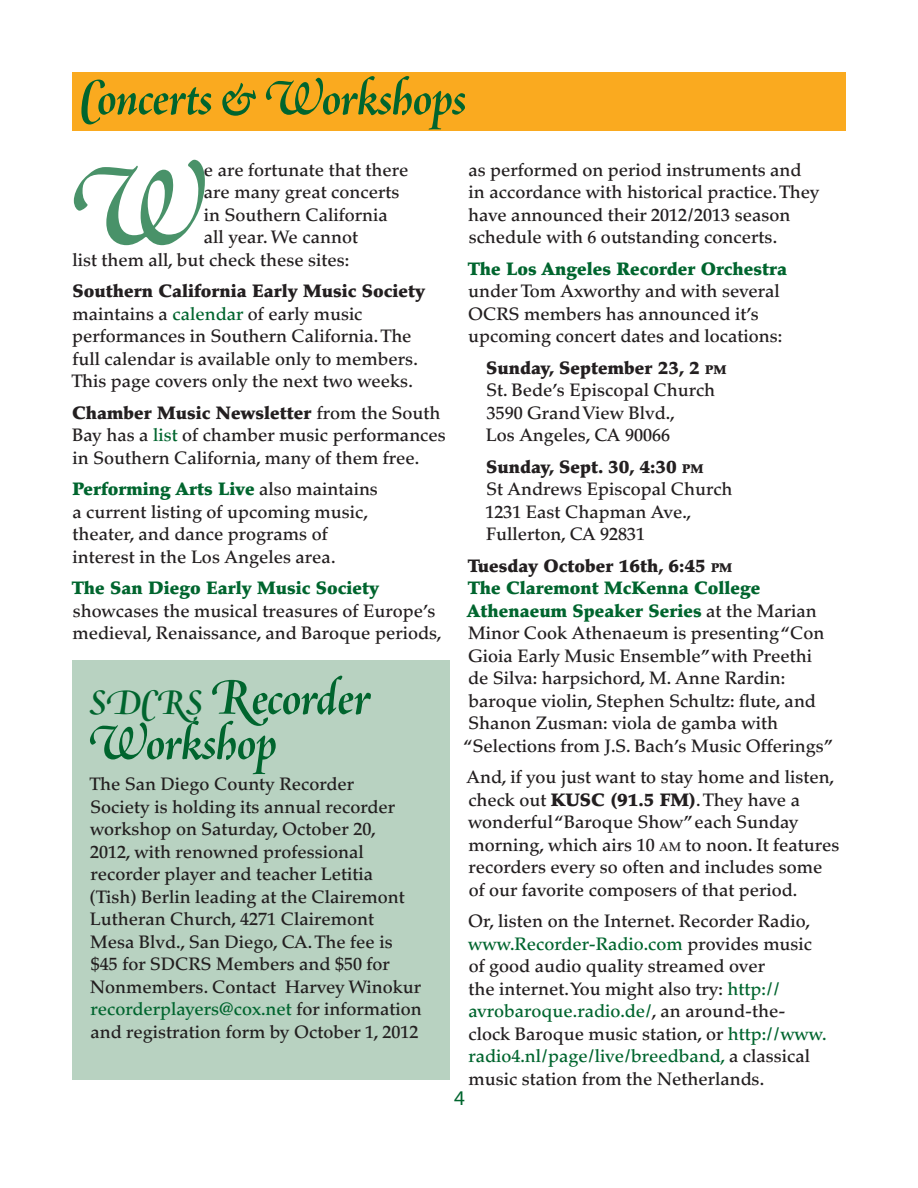
<style>
.page{position:relative;width:918px;height:1188px;background:#fff}
.page>*{position:absolute;margin:0;border:0;box-sizing:border-box;transform-origin:0 0}
.Text{font:124.5px "Adobe Jenson MM Sw 600 72";color:#499269}
.Head_1{font:54px/45px "Adobe Jenson MM Sw 600 36";letter-spacing:-.015em;color:#00652e}
.Head_1-2{font:21px "Myriad Pro";color:#00652e}
.Text-2{font:500 18px/22.5px "Palatino";color:#231f20}
.s1{font-weight:900;color:#00652e}
.s2{font-weight:900}
.s3{font-weight:900;font-size:12.6px}
.s4{font-size:12.6px}
.s5{color:#00652e}
.s6{font-family:"Adobe Jenson MM Sw SC700 600 36";font-size:37.8px}
</style>
<div class="page">
<div style="left:72px;top:72px;width:774px;height:58px;background:#faaa1f"></div>
<div style="left:72px;top:661px;width:378px;height:419px;background:#b8d2c1"></div>
<p class="Head_1" style="left:80px;top:79px;width:388px">Concerts &amp; Workshops</p>
<p class="Text" style="left:68px;top:140px;width:137px">W</p>
<p class="Text-2" style="left:204px;top:159px;width:206px">e are fortunate that there</p>
<p class="Text-2" style="left:468px;top:159px;width:353px">as performed on period instruments and in accordance with historical practice. They have announced their 2012/2013 season schedule with 6 outstanding concerts.</p>
<p class="Text-2" style="left:468px;top:258px;width:321px"><span class="s1">The Los Angeles Recorder Orchestra </span>under Tom Axworthy and with several OCRS members has announced it’s upcoming concert dates and locations:</p>
<p class="Text-2" style="left:486px;top:357px;width:242px"><span class="s2">Sunday, September 23, 2</span> <span class="s3">PM<br></span>St. Bede’s Episcopal Church<br>3590 Grand View Blvd.,<br>Los Angeles, CA 90066</p>
<p class="Text-2" style="left:485px;top:456px;width:249px"><span class="s2">Sunday, Sept. 30, 4:30</span> <span class="s3">PM<br></span>St Andrews Episcopal Church<br>1231 East Chapman Ave.,<br>Fullerton, CA 92831</p>
<p class="Text-2" style="left:464px;top:555px;width:371px"><span class="s2">Tuesday October 16th, 6:45</span> <span class="s3">PM<br></span><span class="s1">The Claremont McKenna College Athenaeum Speaker Series</span> at the Marian Minor Cook Athenaeum is presenting “Con Gioia Early Music Ensemble” with Preethi<br>de Silva: harpsichord, M. Anne Rardin: baroque violin, Stephen Schultz: flute, and Shanon Zusman: viola de gamba with “Selections from J.S. Bach’s Music Offerings”</p>
<p class="Text-2" style="left:466px;top:766px;width:375px">And, if you just want to stay home and listen, check out <span class="s2">KUSC (91.5 FM)</span>. They have a wonderful “Baroque Show” each Sunday morning, which airs 10 <span class="s4">am</span> to noon. It features recorders every so often and includes some of our favorite composers of that period.</p>
<p class="Text-2" style="left:468px;top:910px;width:360px">Or, listen on the Internet. Recorder Radio, <span class="s5">www.Recorder-Radio.com</span> provides music of good audio quality streamed over<br>the internet. You might also try: <span class="s5">http:// avrobaroque.radio.de/</span>, an around-the&shy;clock Baroque music station, or <span class="s5">http://www. radio4.nl/page/live/breedband,</span> a classical music station from the Netherlands.</p>
<p class="Text-2" style="left:204px;top:181px;width:197px">are many great concerts</p>
<p class="Text-2" style="left:204px;top:204px;width:185px">in Southern California</p>
<p class="Text-2" style="left:204px;top:226px;width:156px">all year. We cannot</p>
<p class="Text-2" style="left:72px;top:249px;width:279px">list them all, but check these sites:</p>
<p class="Text-2" style="left:71px;top:280px;width:355px"><span class="s2">Southern California Early Music Society </span>maintains a <span class="s5">calendar</span> of early music performances in Southern California. The full calendar is available only to members.<br>This page covers only the next two weeks.</p>
<p class="Text-2" style="left:72px;top:402px;width:375px"><span class="s2">Chamber Music Newsletter</span> from the South<br>Bay has a <span class="s5">list</span> of chamber music performances in Southern California, many of them free.</p>
<p class="Text-2" style="left:72px;top:478px;width:307px"><span class="s1">Performing Arts Live</span> also maintains a current listing of upcoming music, theater, and dance programs of interest in the Los Angeles area.</p>
<p class="Text-2" style="left:72px;top:577px;width:372px"><span class="s1">The San Diego Early Music Society </span>showcases the musical treasures of Europe’s medieval, Renaissance, and Baroque periods,</p>
<p class="Head_1" style="left:88px;top:678px;width:285px"><span class="s6">SDCRS</span> Recorder<br>Workshop</p>
<p class="Text-2" style="left:89px;top:773px;width:334px">The San Diego County Recorder<br>Society is holding its annual recorder workshop on Saturday, October 20,<br>2012, with renowned professional recorder player and teacher Letitia (Tish) Berlin leading at the Clairemont Lutheran Church, 4271 Clairemont Mesa Blvd., San Diego, CA. The fee is $45 for SDCRS Members and $50 for Nonmembers. Contact Harvey Winokur <span class="s5">recorderplayers@cox.net</span> for information and registration form by October 1, 2012</p>
<p class="Head_1-2" style="left:454px;top:1085px;width:12px">4</p>
</div>
